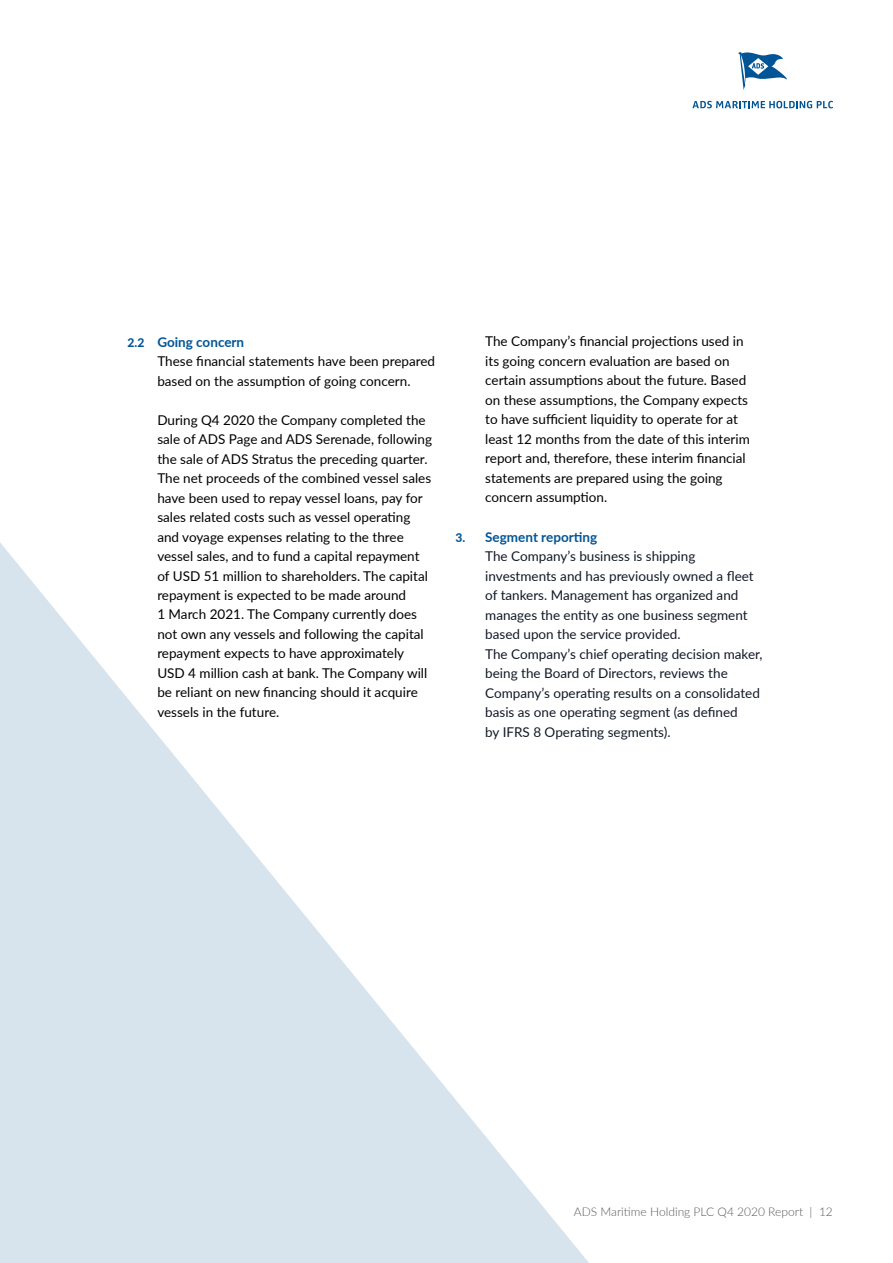
<style>
.page{position:relative;width:893px;height:1263px;background:#fff}
.page>*{position:absolute;margin:0;border:0;box-sizing:border-box;transform-origin:0 0}
.t1{font:13.5px/19.5px "Lato";color:#000}
.t2{font:13.5px/19.5px "Lato";color:#121926}
.t3{font:300 12px "Lato";color:#58595b}
.s1{font-weight:800;font-size:12px;color:#005596}
.s2{font-weight:700;color:#005596}
</style>
<div class="page">
<svg style="left:0;top:543px;width:589px;height:720px"></svg>
<svg style="left:692px;top:101px;width:141px;height:7px"></svg>
<svg style="left:738px;top:52px;width:49px;height:38px"></svg>
<p class="t1" style="left:157px;top:331px;width:279px;text-indent:-30px"><span class="s1">2.2</span> <span class="s2">Going concern<br></span>These financial statements have been prepared based on the assumption of going concern.</p>
<p class="t1" style="left:157px;top:409px;width:276px">During Q4 2020 the Company completed the sale of ADS Page and ADS Serenade, following the sale of ADS Stratus the preceding quarter.<br>The net proceeds of the combined vessel sales have been used to repay vessel loans, pay for sales related costs such as vessel operating and voyage expenses relating to the three vessel sales, and to fund a capital repayment of USD 51 million to shareholders. The capital repayment is expected to be made around<br>1 March 2021. The Company currently does not own any vessels and following the capital repayment expects to have approximately USD 4 million cash at bank. The Company will be reliant on new financing should it acquire vessels in the future.</p>
<p class="t1" style="left:485px;top:331px;width:266px">The Company’s financial projections used in its going concern evaluation are based on certain assumptions about the future. Based on these assumptions, the Company expects to have sufficient liquidity to operate for at least 12 months from the date of this interim report and, therefore, these interim financial statements are prepared using the going concern assumption.</p>
<p class="t2" style="left:485px;top:526px;width:279px;text-indent:-30px"><span class="s1">3.</span> <span class="s2">Segment reporting<br></span>The Company’s business is shipping investments and has previously owned a fleet of tankers. Management has organized and manages the entity as one business segment based upon the service provided.<br>The Company’s chief operating decision maker, being the Board of Directors, reviews the Company’s operating results on a consolidated basis as one operating segment (as defined<br>by IFRS 8 Operating segments).</p>
<p class="t3" style="left:574px;top:1203px;width:260px">ADS Maritime Holding PLC Q4 2020 Report | 12</p>
</div>
